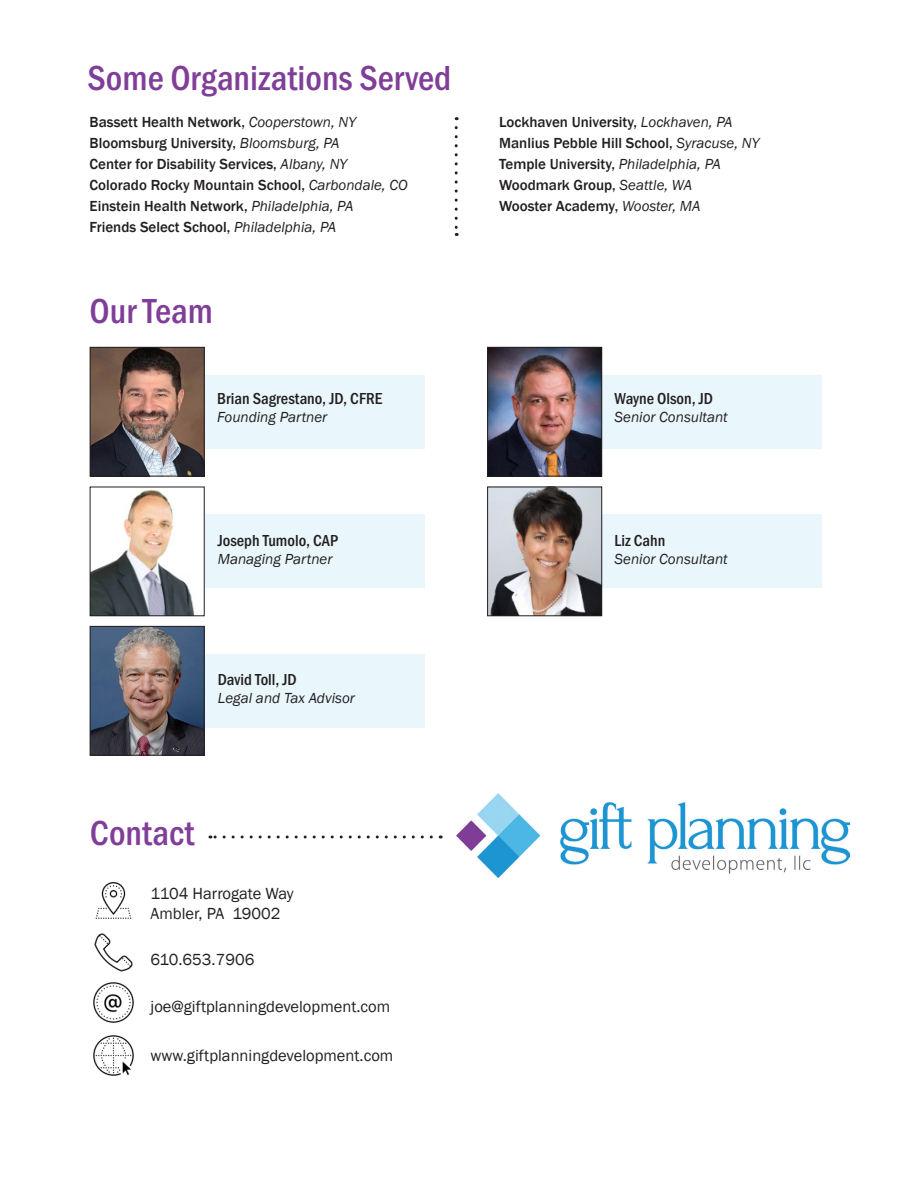
<style>
.page{position:relative;width:918px;height:1188px;background:#fff}
.page>*{position:absolute;margin:0;border:0;box-sizing:border-box;transform-origin:0 0}
.t1{font:500 36px "Franklin Gothic URW Con";color:#803e98}
.t2{font:16.5px/19.8px "Franklin Gothic";color:#231f20}
.t3{font:500 16.5px "Franklin Gothic URW Con";color:#231f20}
.t4{font:500 15px "Franklin Gothic";color:#231f20}
.t5{font:italic 15px "Franklin Gothic";color:#231f20}
.s1{font-weight:400;font-style:italic}
</style>
<div class="page">
<div style="left:189px;top:375px;width:235px;height:73px;background:#e9f6fb"></div>
<div style="left:586px;top:375px;width:236px;height:73px;background:#e9f6fb"></div>
<div style="left:189px;top:515px;width:235px;height:73px;background:#e9f6fb"></div>
<div style="left:189px;top:654px;width:235px;height:73px;background:#e9f6fb"></div>
<div style="left:586px;top:515px;width:236px;height:73px;background:#e9f6fb"></div>
<img style="left:456px;top:794px;width:393px;height:84px">
<img style="left:92px;top:349px;width:111px;height:126px">
<div style="left:90px;top:347px;width:115px;height:130px;border:1px solid #231f20"></div>
<img style="left:92px;top:489px;width:111px;height:125px">
<div style="left:90px;top:487px;width:115px;height:129px;border:1px solid #231f20"></div>
<img style="left:92px;top:628px;width:111px;height:126px">
<div style="left:90px;top:626px;width:115px;height:130px;border:1px solid #231f20"></div>
<img style="left:489px;top:349px;width:111px;height:126px">
<div style="left:487px;top:347px;width:115px;height:130px;border:1px solid #231f20"></div>
<img style="left:489px;top:489px;width:111px;height:125px">
<div style="left:487px;top:487px;width:115px;height:129px;border:1px solid #231f20"></div>
<img style="left:95px;top:882px;width:37px;height:37px">
<img style="left:94px;top:933px;width:39px;height:39px">
<img style="left:93px;top:982px;width:41px;height:41px">
<img style="left:93px;top:1035px;width:41px;height:41px">
<svg style="left:455px;top:128px;width:3px;height:108px"></svg>
<svg style="left:210px;top:836px;width:221px;height:2px"></svg>
<p class="t1" style="left:87px;top:54px;width:365px">Some Organizations Served</p>
<p class="t4" style="left:90px;top:113px;width:268px">Bassett Health Network, <span class="s1">Cooperstown, NY</span></p>
<p class="t4" style="left:90px;top:134px;width:252px">Bloomsburg University, <span class="s1">Bloomsburg, PA</span></p>
<p class="t4" style="left:90px;top:155px;width:259px">Center for Disability Services, <span class="s1">Albany, NY</span></p>
<p class="t4" style="left:90px;top:176px;width:320px">Colorado Rocky Mountain School, <span class="s1">Carbondale, CO</span></p>
<p class="t4" style="left:90px;top:197px;width:265px">Einstein Health Network, <span class="s1">Philadelphia, PA</span></p>
<p class="t4" style="left:90px;top:218px;width:248px">Friends Select School, <span class="s1">Philadelphia, PA</span></p>
<p class="t1" style="left:90px;top:288px;width:125px">Our Team</p>
<p class="t3" style="left:217px;top:388px;width:167px">Brian Sagrestano, JD, CFRE</p>
<p class="t5" style="left:217px;top:408px;width:112px">Founding Partner</p>
<p class="t3" style="left:218px;top:529px;width:122px">Joseph Tumolo, CAP</p>
<p class="t5" style="left:218px;top:549px;width:116px">Managing Partner</p>
<p class="t3" style="left:218px;top:669px;width:81px">David Toll, JD</p>
<p class="t5" style="left:218px;top:689px;width:139px">Legal and Tax Advisor</p>
<p class="t1" style="left:90px;top:810px;width:106px">Contact</p>
<p class="t2" style="left:151px;top:884px;width:145px">1104 Harrogate Way<br>Ambler, PA 19002</p>
<p class="t2" style="left:151px;top:950px;width:105px">610.653.7906</p>
<p class="t2" style="left:151px;top:997px;width:241px">joe@giftplanningdevelopment.com</p>
<p class="t2" style="left:151px;top:1046px;width:244px">www.giftplanningdevelopment.com</p>
<p class="t4" style="left:499px;top:113px;width:235px">Lockhaven University, <span class="s1">Lockhaven, PA</span></p>
<p class="t4" style="left:499px;top:134px;width:262px">Manlius Pebble Hill School, <span class="s1">Syracuse, NY</span></p>
<p class="t4" style="left:499px;top:155px;width:223px">Temple University, <span class="s1">Philadelphia, PA</span></p>
<p class="t4" style="left:499px;top:176px;width:195px">Woodmark Group, <span class="s1">Seattle, WA</span></p>
<p class="t4" style="left:499px;top:197px;width:203px">Wooster Academy, <span class="s1">Wooster, MA</span></p>
<p class="t3" style="left:615px;top:388px;width:100px">Wayne Olson, JD</p>
<p class="t5" style="left:615px;top:408px;width:115px">Senior Consultant</p>
<p class="t3" style="left:615px;top:529px;width:52px">Liz Cahn</p>
<p class="t5" style="left:615px;top:549px;width:115px">Senior Consultant</p>
</div>
